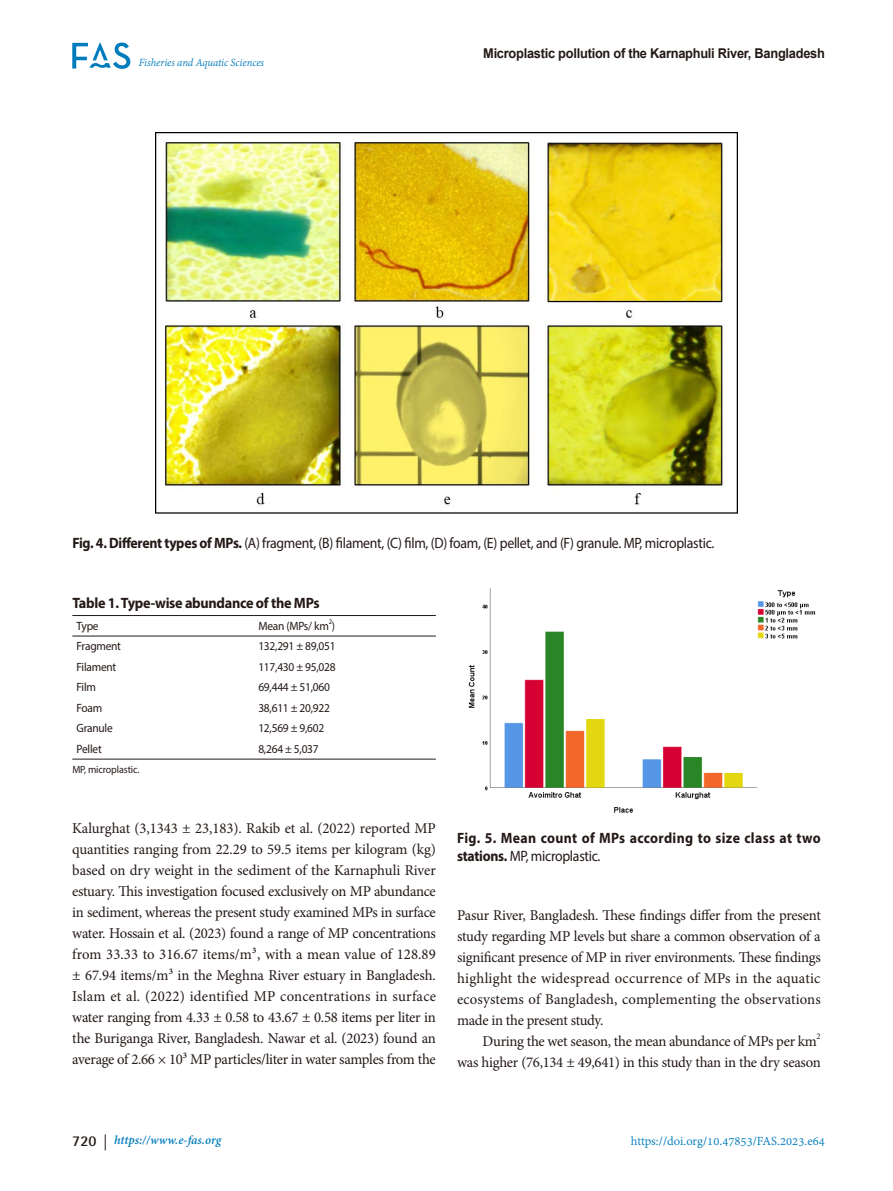
<style>
.page{position:relative;width:893px;height:1191px;background:#fff}
.page>*{position:absolute;margin:0;border:0;box-sizing:border-box;transform-origin:0 0}
.일반__웹{font:15px/21px "Minion Pro";letter-spacing:-.02em;color:#231916;text-align:justify}
.table_title{font:15px "Myriad Pro";letter-spacing:-.02em;color:#231916;scale:.92 1}
.table_title-2{font:700 15px/18px "Myriad Pro";letter-spacing:.015em;color:#231916;scale:.92 1}
.table_title-3{font:700 15px "Myriad Pro";letter-spacing:-.02em;color:#231916;scale:.95 1}
.t1{font:700 13.5px "Arial";letter-spacing:-.02em;color:#231916;scale:.95 1}
.t2{font:13.5px "Adobe Devanagari";color:#007cbc}
.t3{font:italic 700 13.5px "Adobe Devanagari";color:#007cbc}
.table_main_text_left{font:12px "Myriad Pro";letter-spacing:-.02em;color:#231916;scale:.95 1}
.t4{font:italic 12px "Adobe Devanagari";letter-spacing:-.005em;color:#007cbc;scale:.95 1}
.table_footnote{font:10.5px "Myriad Pro";letter-spacing:-.01em;color:#231916;scale:.95 1}
.일반__웹-2{font:8.7px "Minion Pro";color:#231916}
.table_main_text_left-2{font:7.05px "Myriad Pro";color:#231916;scale:.95 1}
.s1{font-weight:700}
.s2{font-weight:400}
.s3{font-family:"Rotis Semi Sans Std";font-style:normal;font-size:15px;color:#231916}
.s4{font-family:"Helvetica Neue LT Pro";font-weight:400;font-style:normal;font-size:16.05px;color:#231916}
</style>
<div class="page">
<svg style="left:72px;top:43px;width:58px;height:26px"></svg>
<img style="left:155px;top:132px;width:583px;height:382px">
<hr style="left:72px;top:758px;width:182px;height:1px;background:#231916">
<hr style="left:254px;top:758px;width:182px;height:1px;background:#231916">
<hr style="left:72px;top:615px;width:182px;height:1px;background:#231916">
<hr style="left:254px;top:615px;width:182px;height:1px;background:#231916">
<hr style="left:72px;top:635px;width:182px;height:1px;background:#231916">
<hr style="left:254px;top:635px;width:182px;height:1px;background:#231916">
<img style="left:468px;top:588px;width:348px;height:225px">
<p class="t4" style="left:139px;top:56px;width:133px">Fisheries and Aquatic Sciences</p>
<p class="t1" style="left:483px;top:44px;width:361px">Microplastic pollution of the Karnaphuli River, Bangladesh</p>
<p class="table_title" style="left:72px;top:533px;width:699px"><span class="s1">Fig. 4. Different types of MPs.</span> (A) fragment, (B) filament, (C) film, (D) foam, (E) pellet, and (F) granule. MP, microplastic.</p>
<p class="table_title-3" style="left:72px;top:593px;width:262px">Table 1. Type-wise abundance of the MPs</p>
<p class="table_main_text_left" style="left:77px;top:618px;width:25px">Type</p>
<p class="table_main_text_left" style="left:258px;top:618px;width:82px">Mean (MPs/ km )</p>
<p class="table_main_text_left-2" style="left:329px;top:617px;width:5px">2</p>
<p class="table_main_text_left" style="left:77px;top:639px;width:48px">Fragment</p>
<p class="table_main_text_left" style="left:258px;top:639px;width:83px">132,291 ± 89,051</p>
<p class="table_main_text_left" style="left:77px;top:659px;width:43px">Filament</p>
<p class="table_main_text_left" style="left:258px;top:659px;width:83px">117,430 ± 95,028</p>
<p class="table_main_text_left" style="left:77px;top:680px;width:22px">Film</p>
<p class="table_main_text_left" style="left:258px;top:680px;width:77px">69,444 ± 51,060</p>
<p class="table_main_text_left" style="left:77px;top:700px;width:29px">Foam</p>
<p class="table_main_text_left" style="left:258px;top:700px;width:77px">38,611 ± 20,922</p>
<p class="table_main_text_left" style="left:77px;top:721px;width:40px">Granule</p>
<p class="table_main_text_left" style="left:258px;top:721px;width:71px">12,569 ± 9,602</p>
<p class="table_main_text_left" style="left:77px;top:741px;width:28px">Pellet</p>
<p class="table_main_text_left" style="left:258px;top:741px;width:65px">8,264 ± 5,037</p>
<p class="table_footnote" style="left:72px;top:762px;width:72px">MP, microplastic.</p>
<p class="일반__웹" style="left:72px;top:817px;width:365px">Kalurghat (3,1343 ± 23,183). Rakib et al. (2022) reported MP quantities ranging from 22.29 to 59.5 items per kilogram (kg) based on dry weight in the sediment of the Karnaphuli River estuary. This investigation focused exclusively on MP abundance in sediment, whereas the present study examined MPs in surface water. Hossain et al. (2023) found a range of MP concentrations from 33.33 to 316.67 items/m³, with a mean value of 128.89 ± 67.94 items/m³ in the Meghna River estuary in Bangladesh.<br>Islam et al. (2022) identified MP concentrations in surface water ranging from 4.33 ± 0.58 to 43.67 ± 0.58 items per liter in the Buriganga River, Bangladesh. Nawar et al. (2023) found an average of 2.66 × 10³ MP particles/liter in water samples from the</p>
<p class="table_title-2" style="left:457px;top:828px;width:397px">Fig. 5. Mean count of MPs according to size class at two stations. <span class="s2">MP, microplastic.</span></p>
<p class="일반__웹" style="left:457px;top:905px;width:365px">Pasur River, Bangladesh. These findings differ from the present study regarding MP levels but share a common observation of a significant presence of MP in river environments. These findings highlight the widespread occurrence of MPs in the aquatic ecosystems of Bangladesh, complementing the observations made in the present study.</p>
<p class="일반__웹" style="left:483px;top:1031px;width:336px">During the wet season, the mean abundance of MPs per km</p>
<p class="일반__웹-2" style="left:817px;top:1030px;width:6px">2</p>
<p class="일반__웹" style="left:457px;top:1052px;width:365px">was higher (76,134 ± 49,641) in this study than in the dry season</p>
<p class="t3" style="left:72px;top:1132px;width:151px"><span class="s3">720</span> <span class="s4">|</span> https://www.e-fas.org</p>
<p class="t2" style="left:631px;top:1133px;width:196px">https://doi.org/10.47853/FAS.2023.e64</p>
</div>
